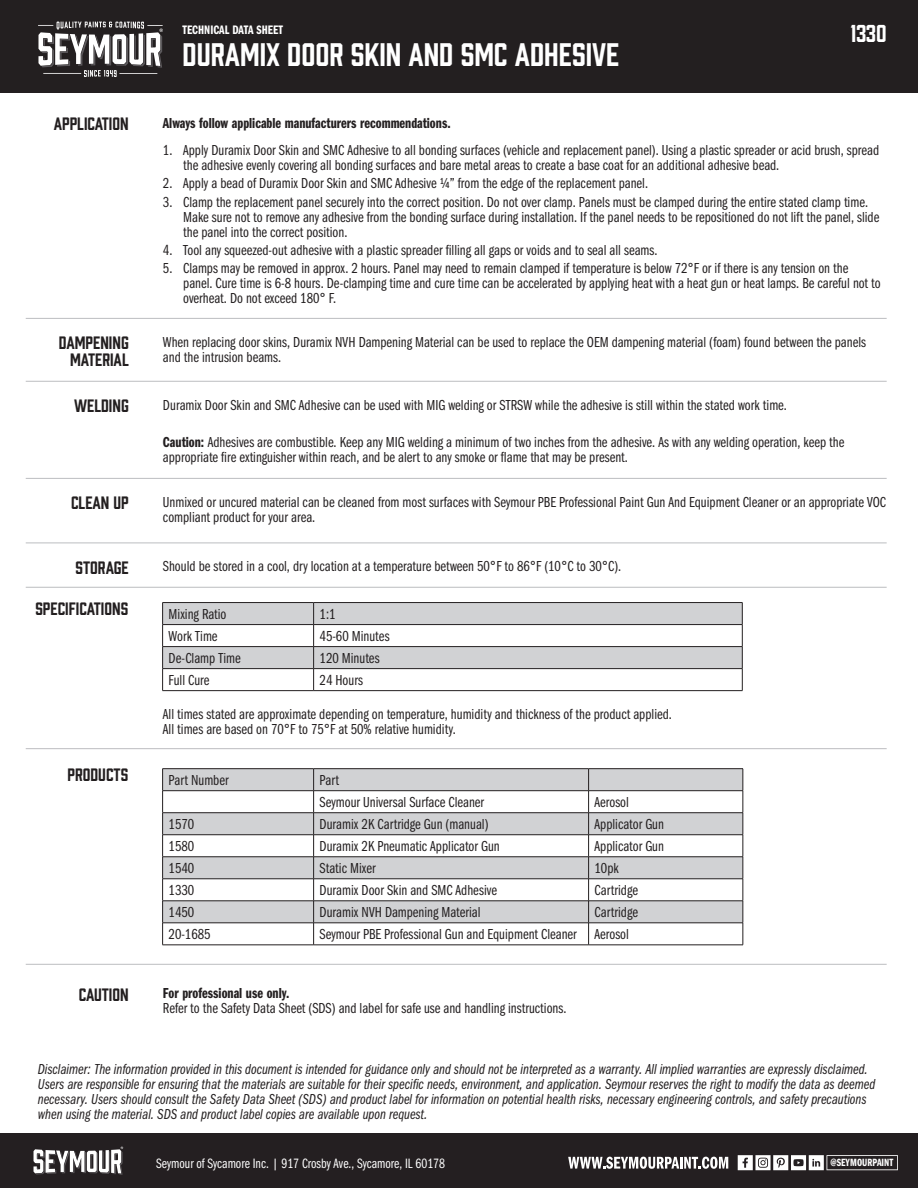
<style>
.page{position:relative;width:918px;height:1188px;background:#fff}
.page>*{position:absolute;margin:0;border:0;box-sizing:border-box;transform-origin:0 0}
.t1{font:30px "Prohibition";color:#fff}
.t2{font:22.5px "Prohibition";color:#fff}
.t3{font:16.5px/16.5px "Prohibition";color:#231f20;text-align:right}
.Body{font:15px/15px "Franklin Gothic URW Com Boo";color:#231f20}
.t4{font:15px/15px "Franklin Gothic URW Com Boo Ita";color:#231f20}
.Body-2{font:15px "Franklin Gothic URW Com Dem";color:#231f20}
.t5{font:14.1px "Franklin Gothic URW Com Boo";color:#fff}
.t6{font:12.75px "Franklin Gothic URW Com Dem";color:#fff}
.t7{font:10.8px "Franklin Gothic URW Com Dem";color:#fff}
.s1{font-family:"Franklin Gothic URW Com Dem"}
</style>
<div class="page">
<div style="left:0;top:0;width:918px;height:93px;background:#231f20"></div>
<svg style="left:38px;top:22px;width:125px;height:55px"></svg>
<div style="left:0;top:1134px;width:918px;height:54px;background:#241f21"></div>
<svg style="left:568px;top:1157px;width:160px;height:12px"></svg>
<svg style="left:738px;top:1155px;width:160px;height:15px"></svg>
<svg style="left:34px;top:1147px;width:89px;height:28px"></svg>
<hr style="left:26px;top:543px;width:861px;height:1px;background:#bcbdc0">
<hr style="left:26px;top:318px;width:861px;height:1px;background:#bcbdc0">
<hr style="left:26px;top:381px;width:861px;height:1px;background:#bcbdc0">
<hr style="left:26px;top:478px;width:861px;height:1px;background:#bcbdc0">
<hr style="left:26px;top:587px;width:861px;height:1px;background:#bcbdc0">
<hr style="left:26px;top:748px;width:861px;height:1px;background:#bcbdc0">
<hr style="left:162px;top:602px;width:152px;height:1px;background:#231f20">
<hr style="left:314px;top:602px;width:428px;height:1px;background:#231f20">
<svg style="left:162px;top:603px;width:581px;height:87px"></svg>
<hr style="left:162px;top:690px;width:152px;height:1px;background:#231f20">
<hr style="left:314px;top:690px;width:428px;height:1px;background:#231f20">
<svg style="left:163px;top:769px;width:580px;height:154px;fill:#d1d2d4"></svg>
<hr style="left:162px;top:768px;width:152px;height:1px;background:#231f20">
<hr style="left:314px;top:768px;width:275px;height:1px;background:#231f20">
<hr style="left:589px;top:768px;width:154px;height:1px;background:#231f20">
<hr style="left:162px;top:790px;width:152px;height:1px;background:#231f20">
<hr style="left:314px;top:790px;width:275px;height:1px;background:#231f20">
<hr style="left:589px;top:790px;width:154px;height:1px;background:#231f20">
<hr style="left:162px;top:812px;width:152px;height:1px;background:#231f20">
<hr style="left:314px;top:812px;width:275px;height:1px;background:#231f20">
<hr style="left:589px;top:812px;width:154px;height:1px;background:#231f20">
<hr style="left:162px;top:834px;width:152px;height:1px;background:#231f20">
<hr style="left:314px;top:834px;width:275px;height:1px;background:#231f20">
<hr style="left:589px;top:834px;width:154px;height:1px;background:#231f20">
<hr style="left:162px;top:857px;width:152px;height:1px;background:#231f20">
<hr style="left:314px;top:857px;width:275px;height:1px;background:#231f20">
<hr style="left:589px;top:857px;width:154px;height:1px;background:#231f20">
<hr style="left:162px;top:879px;width:152px;height:1px;background:#231f20">
<hr style="left:314px;top:879px;width:275px;height:1px;background:#231f20">
<hr style="left:589px;top:879px;width:154px;height:1px;background:#231f20">
<hr style="left:162px;top:901px;width:152px;height:1px;background:#231f20">
<hr style="left:314px;top:901px;width:275px;height:1px;background:#231f20">
<hr style="left:589px;top:901px;width:154px;height:1px;background:#231f20">
<hr style="left:162px;top:923px;width:152px;height:1px;background:#231f20">
<svg style="left:162px;top:769px;width:1px;height:176px"></svg>
<hr style="left:314px;top:923px;width:275px;height:1px;background:#231f20">
<svg style="left:313px;top:769px;width:1px;height:176px"></svg>
<hr style="left:589px;top:923px;width:154px;height:1px;background:#231f20">
<svg style="left:588px;top:769px;width:1px;height:176px"></svg>
<svg style="left:743px;top:769px;width:1px;height:176px"></svg>
<hr style="left:162px;top:945px;width:152px;height:1px;background:#231f20">
<hr style="left:314px;top:945px;width:275px;height:1px;background:#231f20">
<hr style="left:589px;top:945px;width:154px;height:1px;background:#231f20">
<hr style="left:26px;top:964px;width:861px;height:1px;background:#bcbdc0">
<p class="t3" style="left:54px;top:115px;width:77px">APPLICATION</p>
<p class="t3" style="left:59px;top:333px;width:71px">DAMPENING<br>MATERIAL</p>
<p class="t3" style="left:74px;top:396px;width:56px">WELDING</p>
<p class="t3" style="left:71px;top:493px;width:59px">CLEAN UP</p>
<p class="t3" style="left:76px;top:558px;width:55px">STORAGE</p>
<p class="t3" style="left:35px;top:599px;width:94px">SPECIFICATIONS</p>
<p class="t3" style="left:67px;top:765px;width:62px">PRODUCTS</p>
<p class="t6" style="left:183px;top:21px;width:102px">TECHNICAL DATA SHEET</p>
<p class="t1" style="left:183px;top:34px;width:438px">DURAMIX DOOR SKIN AND SMC ADHESIVE</p>
<p class="Body-2" style="left:163px;top:112px;width:289px">Always follow applicable manufacturers recommendations.</p>
<p class="t2" style="left:851px;top:18px;width:38px">1330</p>
<p class="Body" style="left:183px;top:142px;width:698px;text-indent:-20px">1. Apply Duramix Door Skin and SMC Adhesive to all bonding surfaces (vehicle and replacement panel). Using a plastic spreader or acid brush, spread the adhesive evenly covering all bonding surfaces and bare metal areas to create a base coat for an additional adhesive bead.</p>
<p class="Body" style="left:163px;top:175px;width:487px">2. Apply a bead of Duramix Door Skin and SMC Adhesive ¼” from the edge of the replacement panel.</p>
<p class="Body" style="left:183px;top:193px;width:698px;text-indent:-20px">3. Clamp the replacement panel securely into the correct position. Do not over clamp. Panels must be clamped during the entire stated clamp time.<br>Make sure not to remove any adhesive from the bonding surface during installation. If the panel needs to be repositioned do not lift the panel, slide the panel into the correct position.</p>
<p class="Body" style="left:163px;top:242px;width:496px">4. Tool any squeezed-out adhesive with a plastic spreader filling all gaps or voids and to seal all seams.</p>
<p class="Body" style="left:183px;top:260px;width:699px;text-indent:-20px">5. Clamps may be removed in approx. 2 hours. Panel may need to remain clamped if temperature is below 72°F or if there is any tension on the panel. Cure time is 6-8 hours. De-clamping time and cure time can be accelerated by applying heat with a heat gun or heat lamps. Be careful not to overheat. Do not exceed 180° F.</p>
<p class="Body" style="left:163px;top:334px;width:705px">When replacing door skins, Duramix NVH Dampening Material can be used to replace the OEM dampening material (foam) found between the panels and the intrusion beams.</p>
<p class="Body" style="left:163px;top:397px;width:626px">Duramix Door Skin and SMC Adhesive can be used with MIG welding or STRSW while the adhesive is still within the stated work time.</p>
<p class="Body" style="left:163px;top:434px;width:683px"><span class="s1">Caution:</span> Adhesives are combustible. Keep any MIG welding a minimum of two inches from the adhesive. As with any welding operation, keep the appropriate fire extinguisher within reach, and be alert to any smoke or flame that may be present.</p>
<p class="Body" style="left:163px;top:493px;width:724px">Unmixed or uncured material can be cleaned from most surfaces with Seymour PBE Professional Paint Gun And Equipment Cleaner or an appropriate VOC compliant product for your area.</p>
<p class="Body" style="left:163px;top:558px;width:460px">Should be stored in a cool, dry location at a temperature between 50°F to 86°F (10°C to 30°C).</p>
<p class="Body" style="left:169px;top:605px;width:59px">Mixing Ratio</p>
<p class="Body" style="left:320px;top:605px;width:17px">1:1</p>
<p class="Body" style="left:169px;top:627px;width:50px">Work Time</p>
<p class="Body" style="left:320px;top:627px;width:71px">45-60 Minutes</p>
<p class="Body" style="left:169px;top:649px;width:74px">De-Clamp Time</p>
<p class="Body" style="left:320px;top:649px;width:62px">120 Minutes</p>
<p class="Body" style="left:169px;top:671px;width:42px">Full Cure</p>
<p class="Body" style="left:320px;top:671px;width:45px">24 Hours</p>
<p class="Body" style="left:163px;top:705px;width:511px">All times stated are approximate depending on temperature, humidity and thickness of the product applied.<br>All times are based on 70°F to 75°F at 50% relative humidity.</p>
<p class="Body" style="left:169px;top:772px;width:61px">Part Number</p>
<p class="Body" style="left:320px;top:772px;width:21px">Part</p>
<p class="Body" style="left:320px;top:794px;width:166px">Seymour Universal Surface Cleaner</p>
<p class="Body" style="left:595px;top:794px;width:36px">Aerosol</p>
<p class="Body" style="left:169px;top:816px;width:27px">1570</p>
<p class="Body" style="left:320px;top:816px;width:170px">Duramix 2K Cartridge Gun (manual)</p>
<p class="Body" style="left:595px;top:816px;width:71px">Applicator Gun</p>
<p class="Body" style="left:169px;top:838px;width:27px">1580</p>
<p class="Body" style="left:320px;top:838px;width:182px">Duramix 2K Pneumatic Applicator Gun</p>
<p class="Body" style="left:595px;top:838px;width:71px">Applicator Gun</p>
<p class="Body" style="left:169px;top:860px;width:27px">1540</p>
<p class="Body" style="left:320px;top:860px;width:57px">Static Mixer</p>
<p class="Body" style="left:595px;top:860px;width:26px">10pk</p>
<p class="Body" style="left:169px;top:882px;width:27px">1330</p>
<p class="Body" style="left:320px;top:882px;width:179px">Duramix Door Skin and SMC Adhesive</p>
<p class="Body" style="left:595px;top:882px;width:45px">Cartridge</p>
<p class="Body" style="left:169px;top:904px;width:27px">1450</p>
<p class="Body" style="left:320px;top:904px;width:163px">Duramix NVH Dampening Material</p>
<p class="Body" style="left:595px;top:904px;width:45px">Cartridge</p>
<p class="Body" style="left:169px;top:926px;width:43px">20-1685</p>
<p class="Body" style="left:320px;top:926px;width:259px">Seymour PBE Professional Gun and Equipment Cleaner</p>
<p class="Body" style="left:595px;top:926px;width:36px">Aerosol</p>
<p class="t3" style="left:79px;top:985px;width:51px">CAUTION</p>
<p class="Body-2" style="left:163px;top:983px;width:128px">For professional use only.</p>
<p class="Body" style="left:163px;top:1000px;width:405px">Refer to the Safety Data Sheet (SDS) and label for safe use and handling instructions.</p>
<p class="t4" style="left:38px;top:1062px;width:839px">Disclaimer: The information provided in this document is intended for guidance only and should not be interpreted as a warranty. All implied warranties are expressly disclaimed.<br>Users are responsible for ensuring that the materials are suitable for their specific needs, environment, and application. Seymour reserves the right to modify the data as deemed necessary. Users should consult the Safety Data Sheet (SDS) and product label for information on potential health risks, necessary engineering controls, and safety precautions when using the material. SDS and product label copies are available upon request.</p>
<p class="t5" style="left:156px;top:1154px;width:290px">Seymour of Sycamore Inc. | 917 Crosby Ave., Sycamore, IL 60178</p>
<p class="t7" style="left:830px;top:1155px;width:64px">@SEYMOURPAINT</p>
</div>
